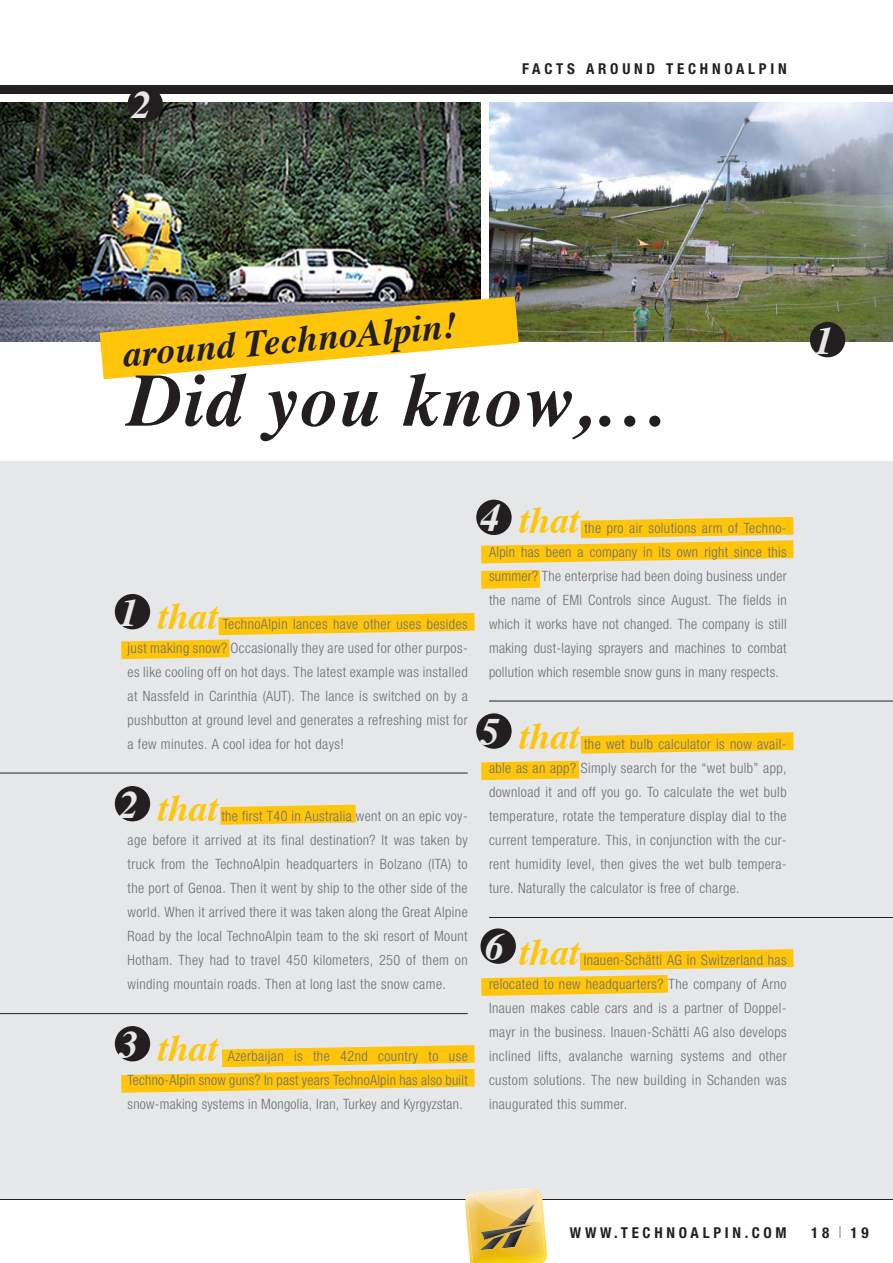
<style>
.page{position:relative;width:893px;height:1263px;background:#fff}
.page>*{position:absolute;margin:0;border:0;box-sizing:border-box;transform-origin:0 0}
.t1{font:italic 700 75px "Times";letter-spacing:.02em;color:#231f20}
.t2{font:italic 700 38.85px "Times";color:#e6e7e8}
.t3{font:italic 700 37.5px "Times";color:#ffc50b}
.t4{font:italic 700 37.5px "Times";color:#231f20}
.t5{font:700 condensed 15px "Helvetica Neue LT Std";letter-spacing:.25em;color:#231f20}
.t6{font:300 condensed 14.25px/24px "Helvetica Neue LTW1 G";letter-spacing:.03em;color:#6d6e70;text-align:justify}
</style>
<div class="page">
<div style="left:0;top:461px;width:893px;height:738px;background:#e6e7e8"></div>
<div style="left:0;top:85px;width:893px;height:9px;background:#231f20"></div>
<img style="left:489px;top:102px;width:404px;height:239px">
<img style="left:0;top:102px;width:480px;height:239px">
<svg style="left:100px;top:296px;width:419px;height:83px"></svg>
<div style="left:810px;top:322px;width:35px;height:35px;background:#231f20;border-radius:50%"></div>
<div style="left:128px;top:87px;width:35px;height:35px;background:#231f20;border-radius:50%"></div>
<svg style="left:481px;top:517px;width:313px;height:46px"></svg>
<svg style="left:481px;top:570px;width:59px;height:19px"></svg>
<svg style="left:581px;top:732px;width:213px;height:22px"></svg>
<svg style="left:481px;top:761px;width:98px;height:19px"></svg>
<svg style="left:481px;top:949px;width:313px;height:47px"></svg>
<svg style="left:220px;top:805px;width:136px;height:20px"></svg>
<svg style="left:121px;top:613px;width:354px;height:46px"></svg>
<svg style="left:121px;top:1045px;width:354px;height:48px"></svg>
<div style="left:115px;top:1026px;width:35px;height:35px;background:#231f20;border-radius:50%"></div>
<div style="left:476px;top:500px;width:36px;height:35px;background:#231f20;border-radius:50%"></div>
<div style="left:476px;top:713px;width:36px;height:36px;background:#231f20;border-radius:50%"></div>
<div style="left:480px;top:928px;width:36px;height:36px;background:#231f20;border-radius:50%"></div>
<div style="left:115px;top:594px;width:35px;height:35px;background:#231f20;border-radius:50%"></div>
<div style="left:115px;top:786px;width:35px;height:35px;background:#231f20;border-radius:50%"></div>
<hr style="left:489px;top:701px;width:404px;height:1px;background:#231f20">
<hr style="left:489px;top:917px;width:404px;height:1px;background:#231f20">
<hr style="left:0;top:1013px;width:468px;height:1px;background:#231f20">
<hr style="left:0;top:773px;width:468px;height:1px;background:#231f20">
<hr style="left:0;top:1199px;width:893px;height:1px;background:#231f20">
<svg style="left:465px;top:1188px;width:82px;height:75px"></svg>
<img style="left:516px;top:1204px;width:18px;height:17px">
<svg style="left:839px;top:1226px;width:2px;height:12px"></svg>
<h2 class="t2" style="left:132px;top:89px;width:21px">2</h2>
<p class="t5" style="left:522px;top:64px;width:266px">FACTS AROUND TECHNOALPIN</p>
<h3 class="t4" style="left:121px;top:339px;width:337px;rotate:-5deg">around TechnoAlpin!</h3>
<h1 class="t1" style="left:128px;top:369px;width:541px">Did you know,…</h1>
<h2 class="t2" style="left:119px;top:596px;width:21px">1</h2>
<h3 class="t3" style="left:157px;top:601px;width:62px">that</h3>
<p class="t6" style="left:128px;top:614px;width:342px;text-indent:95px">TechnoAlpin lances have other uses besides just making snow? Occasionally they are used for other purpos&shy;es like cooling off on hot days. The latest example was installed at Nassfeld in Carinthia (AUT). The lance is switched on by a pushbutton at ground level and generates a refreshing mist for a few minutes. A cool idea for hot days!</p>
<h2 class="t2" style="left:119px;top:788px;width:21px">2</h2>
<h3 class="t3" style="left:157px;top:793px;width:62px">that</h3>
<p class="t6" style="left:128px;top:806px;width:342px;text-indent:94px">the first T40 in Australia went on an epic voy&shy;age before it arrived at its final destination? It was taken by truck from the TechnoAlpin headquarters in Bolzano (ITA) to the port of Genoa. Then it went by ship to the other side of the world. When it arrived there it was taken along the Great Alpine Road by the local TechnoAlpin team to the ski resort of Mount Hotham. They had to travel 450 kilometers, 250 of them on winding mountain roads. Then at long last the snow came.</p>
<h2 class="t2" style="left:119px;top:1028px;width:21px">3</h2>
<h3 class="t3" style="left:157px;top:1033px;width:62px">that</h3>
<p class="t6" style="left:128px;top:1046px;width:342px;text-indent:100px">Azerbaijan is the 42nd country to use Techno-Alpin snow guns? In past years TechnoAlpin has also built snow-making systems in Mongolia, Iran, Turkey and Kyrgyzstan.</p>
<h2 class="t2" style="left:481px;top:502px;width:21px">4</h2>
<h3 class="t3" style="left:519px;top:505px;width:62px">that</h3>
<p class="t6" style="left:489px;top:518px;width:299px;text-indent:95px">the pro air solutions arm of Techno-Alpin has been a company in its own right since this summer? The enterprise had been doing business under the name of EMI Controls since August. The fields in which it works have not changed. The company is still making dust-laying sprayers and machines to combat pollution which resemble snow guns in many respects.</p>
<h2 class="t2" style="left:481px;top:716px;width:21px">5</h2>
<h3 class="t3" style="left:519px;top:721px;width:62px">that</h3>
<p class="t6" style="left:489px;top:734px;width:299px;text-indent:95px">the wet bulb calculator is now avail&shy;able as an app? Simply search for the “wet bulb” app, download it and off you go. To calculate the wet bulb temperature, rotate the temperature display dial to the current temperature. This, in conjunction with the cur&shy;rent humidity level, then gives the wet bulb tempera&shy;ture. Naturally the calculator is free of charge.</p>
<h2 class="t2" style="left:485px;top:931px;width:21px">6</h2>
<h3 class="t3" style="left:519px;top:937px;width:62px">that</h3>
<p class="t6" style="left:489px;top:950px;width:299px;text-indent:95px">Inauen-Schätti AG in Switzerland has relocated to new headquarters? The company of Arno Inauen makes cable cars and is a partner of Doppel&shy;mayr in the business. Inauen-Schätti AG also develops inclined lifts, avalanche warning systems and other custom solutions. The new building in Schanden was inaugurated this summer.</p>
<h2 class="t2" style="left:814px;top:324px;width:21px">1</h2>
<p class="t5" style="left:570px;top:1227px;width:218px">WWW.TECHNOALPIN.COM</p>
<p class="t5" style="left:811px;top:1227px;width:20px">18</p>
<p class="t5" style="left:850px;top:1227px;width:20px">19</p>
</div>
